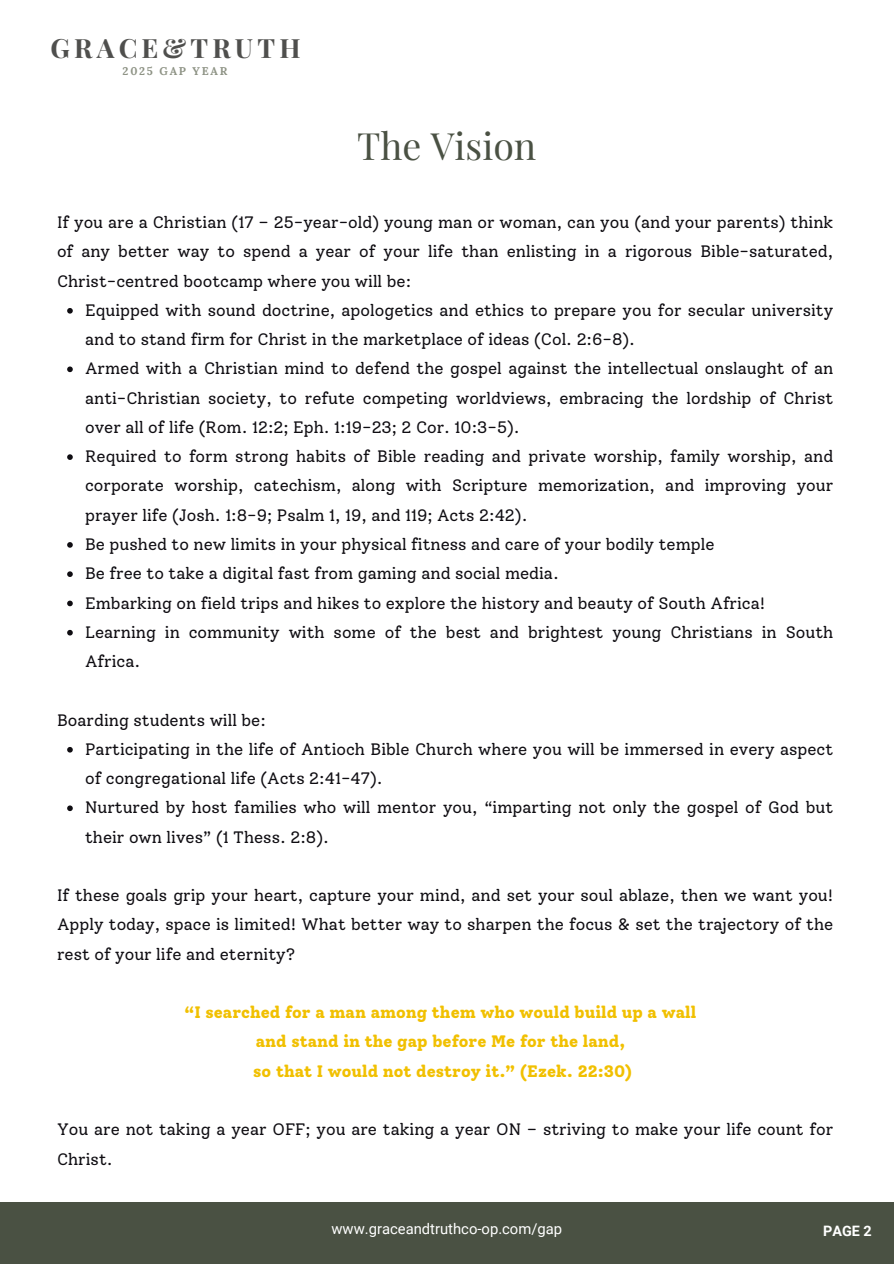
<style>
.page{position:relative;width:894px;height:1264px;background:#fff}
.page>*{position:absolute;margin:0;border:0;box-sizing:border-box;transform-origin:0 0}
.t1{font:37.5px "Playfair Display";color:#4a5143}
.t2{font:700 26.55px "Playfair Display";letter-spacing:.16em;color:#4f4f4d}
.t3{font:16.5px/29.2px "Solway";color:#0f0d12}
.t4{font:800 16.5px/29.2px "Solway";color:#f1c001;text-align:center}
.t5{font:14.85px "Roboto";color:#fff}
.t6{font:700 14.4px "Roboto";color:#fff}
.t7{font:700 11.25px "Lora";letter-spacing:.16em;color:#8e9385}
</style>
<div class="page">
<div style="left:0;top:1202px;width:893px;height:61px;background:#4a5143"></div>
<svg style="left:67px;top:308px;width:6px;height:5px"></svg>
<svg style="left:67px;top:366px;width:6px;height:6px"></svg>
<svg style="left:67px;top:454px;width:6px;height:6px"></svg>
<svg style="left:67px;top:542px;width:6px;height:5px"></svg>
<svg style="left:67px;top:571px;width:6px;height:6px"></svg>
<svg style="left:67px;top:600px;width:6px;height:6px"></svg>
<svg style="left:67px;top:630px;width:6px;height:5px"></svg>
<svg style="left:67px;top:747px;width:6px;height:5px"></svg>
<svg style="left:67px;top:805px;width:6px;height:6px"></svg>
<p class="t2" style="left:51px;top:30px;width:251px">GRACE&amp;TRUTH</p>
<p class="t7" style="left:123px;top:63px;width:106px">2025 GAP YEAR</p>
<h4 class="t1" style="left:357px;top:119px;width:180px">The Vision</h4>
<h2 class="t3" style="left:57px;top:208px;width:777px;text-align:justify">If you are a Christian (17 – 25-year-old) young man or woman, can you (and your parents) think of any better way to spend a year of your life than enlisting in a rigorous Bible-saturated, Christ-centred bootcamp where you will be:</h2>
<h1 class="t3" style="left:85px;top:295px;width:749px">Equipped with sound doctrine, apologetics and ethics to prepare you for secular university and to stand firm for Christ in the marketplace of ideas (Col. 2:6-8).</h1>
<h4 class="t3" style="left:85px;top:354px;width:749px;text-align:justify">Armed with a Christian mind to defend the gospel against the intellectual onslaught of an anti-Christian society, to refute competing worldviews, embracing the lordship of Christ over all of life (Rom. 12:2; Eph. 1:19-23; 2 Cor. 10:3-5).</h4>
<p class="t3" style="left:85px;top:442px;width:749px;text-align:justify">Required to form strong habits of Bible reading and private worship, family worship, and corporate worship, catechism, along with Scripture memorization, and improving your prayer life (Josh. 1:8-9; Psalm 1, 19, and 119; Acts 2:42).</p>
<p class="t3" style="left:85px;top:529px;width:630px">Be pushed to new limits in your physical fitness and care of your bodily temple</p>
<p class="t3" style="left:85px;top:559px;width:475px">Be free to take a digital fast from gaming and social media.</p>
<p class="t3" style="left:85px;top:588px;width:681px">Embarking on field trips and hikes to explore the history and beauty of South Africa!</p>
<p class="t3" style="left:85px;top:617px;width:749px">Learning in community with some of the best and brightest young Christians in South<br>Africa.</p>
<p class="t3" style="left:57px;top:705px;width:210px">Boarding students will be:</p>
<p class="t3" style="left:85px;top:734px;width:749px">Participating in the life of Antioch Bible Church where you will be immersed in every aspect of congregational life (Acts 2:41-47).</p>
<h4 class="t3" style="left:85px;top:793px;width:749px">Nurtured by host families who will mentor you, “imparting not only the gospel of God but their own lives” (1 Thess. 2:8).</h4>
<p class="t3" style="left:57px;top:880px;width:777px;text-align:justify">If these goals grip your heart, capture your mind, and set your soul ablaze, then we want you!<br>Apply today, space is limited! What better way to sharpen the focus &amp; set the trajectory of the rest of your life and eternity?</p>
<p class="t4" style="left:184px;top:997px;width:513px">“I searched for a man among them who would build up a wall and stand in the gap before Me for the land,<br>so that I would not destroy it.” (Ezek. 22:30)</p>
<h4 class="t3" style="left:57px;top:1114px;width:777px">You are not taking a year OFF; you are taking a year ON – striving to make your life count for<br>Christ.</h4>
<h3 class="t5" style="left:331px;top:1220px;width:232px">www.graceandtruthco-op.com/gap</h3>
<h5 class="t6" style="left:823px;top:1222px;width:50px">PAGE 2</h5>
</div>
